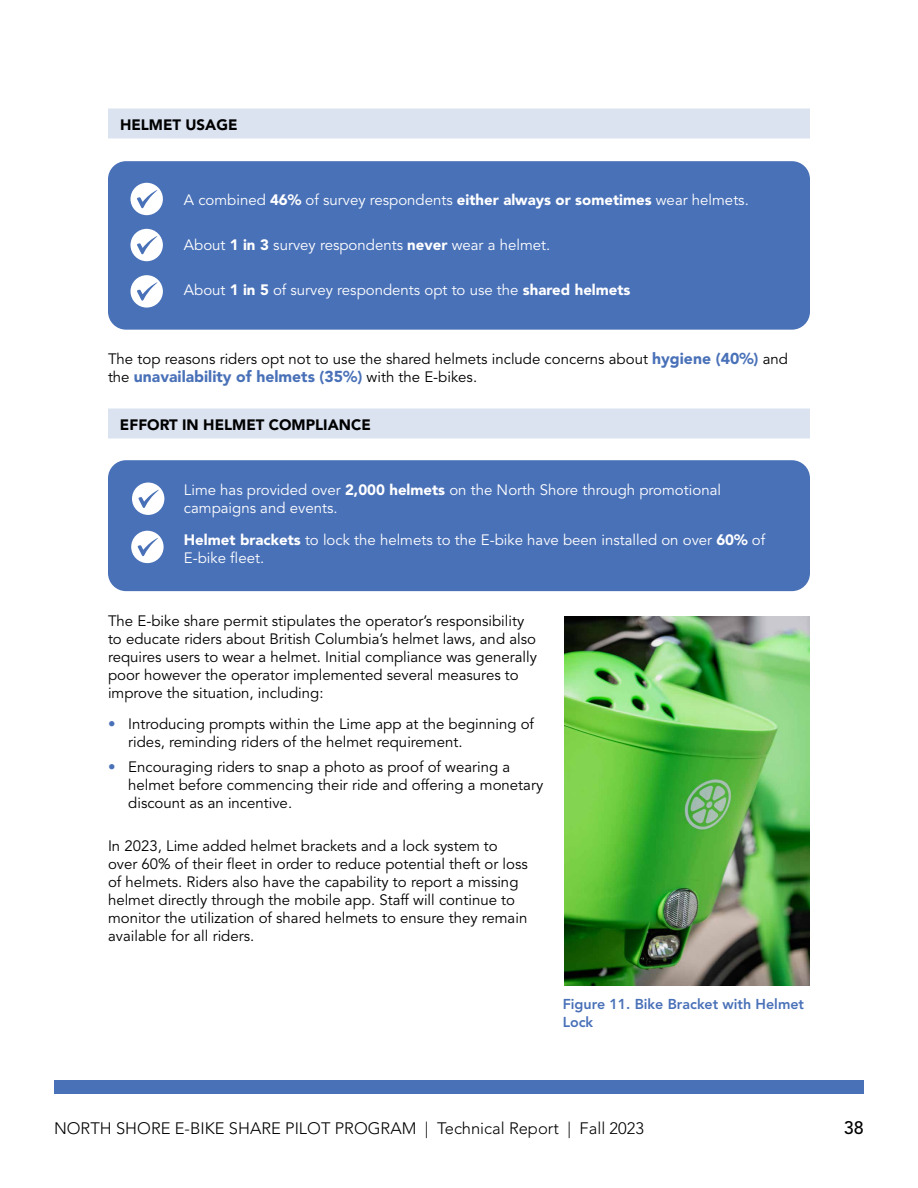
<style>
.page{position:relative;width:918px;height:1188px;background:#fff}
.page>*{position:absolute;margin:0;border:0;box-sizing:border-box;transform-origin:0 0}
.t1{font:500 18px "Avenir LT Std";color:#000}
.t2{font:300 16.5px "Avenir LT Std";color:#000}
.t3{font:900 15.75px "Avenir LT Std";color:#4971b8}
.t4{font:15px/18px "Avenir LT Std";color:#000}
.t5{font:15px/18px "Avenir LT Std";color:#fff}
.t6{font:900 15px "Avenir LT Std";color:#000}
.t7{font:800 14.25px/18px "Avenir LT Std";color:#4971b8}
.s1{font-weight:900}
.s2{font-weight:900;font-size:15.75px;color:#4971b8}
.s3{font-weight:400;font-size:15px;color:#000}
.s4{font-weight:900;color:#4971b8}
</style>
<div class="page">
<div style="left:54px;top:1080px;width:810px;height:14px;background:#4971b8"></div>
<div style="left:108px;top:108px;width:702px;height:30px;background:#dbe3f1"></div>
<div style="left:108px;top:408px;width:702px;height:30px;background:#dbe3f1"></div>
<div style="left:108px;top:161px;width:702px;height:169px;background:#4971b8;border-radius:18px"></div>
<div style="left:131px;top:183px;width:32px;height:32px;background:#fff;border-radius:50%"></div>
<svg style="left:137px;top:190px;width:21px;height:18px"></svg>
<div style="left:131px;top:229px;width:32px;height:32px;background:#fff;border-radius:50%"></div>
<svg style="left:137px;top:236px;width:21px;height:19px"></svg>
<div style="left:131px;top:275px;width:32px;height:33px;background:#fff;border-radius:50%"></div>
<svg style="left:137px;top:282px;width:21px;height:19px"></svg>
<div style="left:108px;top:460px;width:702px;height:131px;background:#4971b8;border-radius:18px"></div>
<div style="left:132px;top:483px;width:32px;height:32px;background:#fff;border-radius:50%"></div>
<svg style="left:138px;top:490px;width:21px;height:18px"></svg>
<div style="left:131px;top:531px;width:33px;height:32px;background:#fff;border-radius:50%"></div>
<svg style="left:137px;top:538px;width:21px;height:18px"></svg>
<img style="left:564px;top:616px;width:246px;height:369px">
<p class="t6" style="left:120px;top:116px;width:119px">HELMET USAGE</p>
<p class="t5" style="left:184px;top:191px;width:566px">A combined <span class="s1">46%</span> of survey respondents <span class="s1">either always or sometimes</span> wear helmets.</p>
<p class="t5" style="left:184px;top:236px;width:368px">About <span class="s1">1 in 3</span> survey respondents <span class="s1">never</span> wear a helmet.</p>
<p class="t5" style="left:184px;top:281px;width:448px">About <span class="s1">1 in 5</span> of survey respondents opt to use the <span class="s1">shared helmets</span></p>
<p class="t4" style="left:108px;top:350px;width:682px">The top reasons riders opt not to use the shared helmets include concerns about <span class="s2">hygiene (40%)</span> and</p>
<p class="t3" style="left:108px;top:367px;width:371px"><span class="s3">the</span> unavailability of helmets (35%) <span class="s3">with the E-bikes.</span></p>
<p class="t6" style="left:120px;top:416px;width:252px">EFFORT IN HELMET COMPLIANCE</p>
<p class="t5" style="left:184px;top:481px;width:539px">Lime has provided over <span class="s1">2,000 helmets</span> on the North Shore through promotional campaigns and events.</p>
<p class="t5" style="left:184px;top:531px;width:583px"><span class="s1">Helmet brackets</span> to lock the helmets to the E-bike have been installed on over <span class="s1">60%</span> of<br>E-bike fleet.</p>
<p class="t4" style="left:108px;top:612px;width:430px">The E-bike share permit stipulates the operator’s responsibility to educate riders about British Columbia’s helmet laws, and also requires users to wear a helmet. Initial compliance was generally poor however the operator implemented several measures to improve the situation, including:</p>
<p class="t4" style="left:128px;top:715px;width:407px;text-indent:-20px"><span class="s4">•</span> Introducing prompts within the Lime app at the beginning of rides, reminding riders of the helmet requirement.</p>
<p class="t4" style="left:128px;top:758px;width:416px;text-indent:-20px"><span class="s4">•</span> Encouraging riders to snap a photo as proof of wearing a helmet before commencing their ride and offering a monetary discount as an incentive.</p>
<p class="t4" style="left:108px;top:837px;width:421px">In 2023, Lime added helmet brackets and a lock system to over 60% of their fleet in order to reduce potential theft or loss of helmets. Riders also have the capability to report a missing helmet directly through the mobile app. Staff will continue to monitor the utilization of shared helmets to ensure they remain available for all riders.</p>
<p class="t7" style="left:563px;top:995px;width:243px">Figure 11. Bike Bracket with Helmet<br>Lock</p>
<p class="t2" style="left:54px;top:1119px;width:591px">NORTH SHORE E-BIKE SHARE PILOT PROGRAM | Technical Report | Fall 2023</p>
<p class="t1" style="left:844px;top:1117px;width:22px">38</p>
</div>
